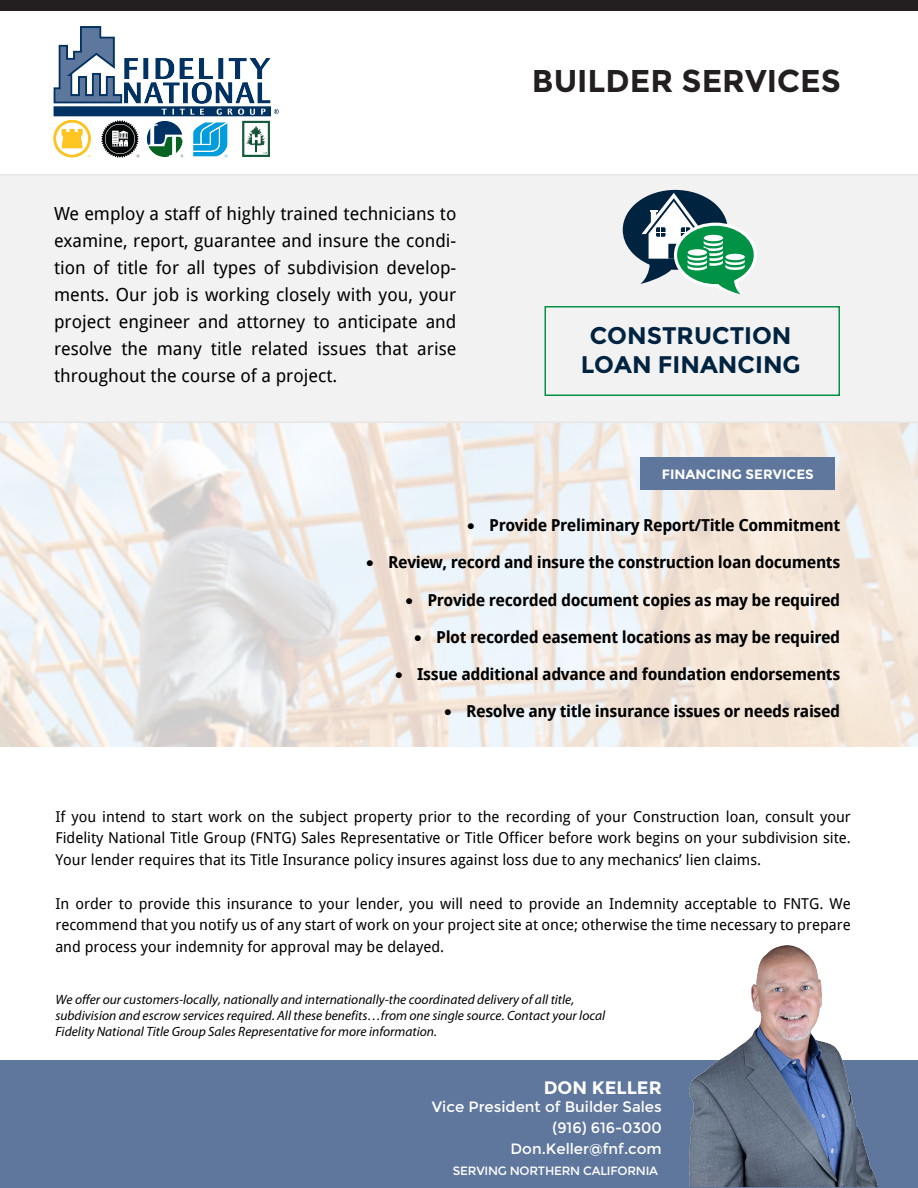
<style>
.page{position:relative;width:918px;height:1188px;background:#fff}
.page>*{position:absolute;margin:0;border:0;box-sizing:border-box;transform-origin:0 0}
.t1{font:700 31.5px "Montserrat";color:#231f20}
.t2{font:700 24px/28.8px "Montserrat";color:#002340;text-align:center}
.t3{font:18px/27px "Droid Sans";color:#000;text-align:justify}
.t4{font:700 18px "Montserrat";color:#fff}
.t5{font:700 16.5px "Droid Sans";letter-spacing:-.025em;color:#000}
.t6{font:15px/21.8px "Droid Sans";color:#000;text-align:justify}
.t7{font:15px/21px "Montserrat";color:#fff;text-align:right}
.t8{font:italic 13.5px/15.9px "Myriad Pro";color:#000}
.t9{font:700 13.5px "Montserrat";color:#fff}
.t10{font:12px "Montserrat";letter-spacing:-.02em;color:#fff}
</style>
<div class="page">
<img style="left:0;top:423px;width:918px;height:324px">
<div style="left:0;top:174px;width:918px;height:249px;background:#f2f2f2"></div>
<div style="left:0;top:1060px;width:918px;height:128px;background:#5f779c"></div>
<div style="left:0;top:0;width:918px;height:10px;background:#231f20"></div>
<div style="left:640px;top:458px;width:196px;height:32px;background:#5f779c"></div>
<div style="left:544px;top:306px;width:296px;height:90px;border:2px solid #009245"></div>
<svg style="left:623px;top:190px;width:134px;height:105px"></svg>
<img style="left:689px;top:945px;width:189px;height:242px">
<img style="left:53px;top:26px;width:225px;height:132px">
<p class="t3" style="left:54px;top:201px;width:404px">We employ a staff of highly trained technicians to examine, report, guarantee and insure the condi&shy;tion of title for all types of subdivision develop&shy;ments. Our job is working closely with you, your project engineer and attorney to anticipate and resolve the many title related issues that arise throughout the course of a project.</p>
<h1 class="t1" style="left:532px;top:62px;width:310px">BUILDER SERVICES</h1>
<h2 class="t2" style="left:581px;top:321px;width:221px">CONSTRUCTION<br>LOAN FINANCING</h2>
<p class="t9" style="left:662px;top:466px;width:154px">FINANCING SERVICES</p>
<p class="t5" style="left:467px;top:516px;width:375px">• Provide Preliminary Report/Title Commitment</p>
<p class="t5" style="left:366px;top:553px;width:476px">• Review, record and insure the construction loan documents</p>
<p class="t5" style="left:405px;top:590px;width:436px">• Provide recorded document copies as may be required</p>
<p class="t5" style="left:414px;top:627px;width:428px">• Plot recorded easement locations as may be required</p>
<p class="t5" style="left:395px;top:664px;width:447px">• Issue additional advance and foundation endorsements</p>
<p class="t5" style="left:444px;top:702px;width:398px">• Resolve any title insurance issues or needs raised</p>
<p class="t6" style="left:55px;top:805px;width:797px">If you intend to start work on the subject property prior to the recording of your Construction loan, consult your Fidelity National Title Group (FNTG) Sales Representative or Title Officer before work begins on your subdivision site.<br>Your lender requires that its Title Insurance policy insures against loss due to any mechanics’ lien claims.</p>
<p class="t6" style="left:55px;top:893px;width:797px">In order to provide this insurance to your lender, you will need to provide an Indemnity acceptable to FNTG. We recommend that you notify us of any start of work on your project site at once; otherwise the time necessary to prepare and process your indemnity for approval may be delayed.</p>
<p class="t8" style="left:55px;top:991px;width:551px">We offer our customers-locally, nationally and internationally-the coordinated delivery of all title, subdivision and escrow services required. All these benefits…from one single source. Contact your local<br>Fidelity National Title Group Sales Representative for more information.</p>
<p class="t4" style="left:544px;top:1077px;width:120px">DON KELLER</p>
<p class="t7" style="left:432px;top:1097px;width:232px">Vice President of Builder Sales (916) 616-0300<br>Don.Keller@fnf.com</p>
<p class="t10" style="left:453px;top:1164px;width:207px">SERVING NORTHERN CALIFORNIA</p>
</div>
